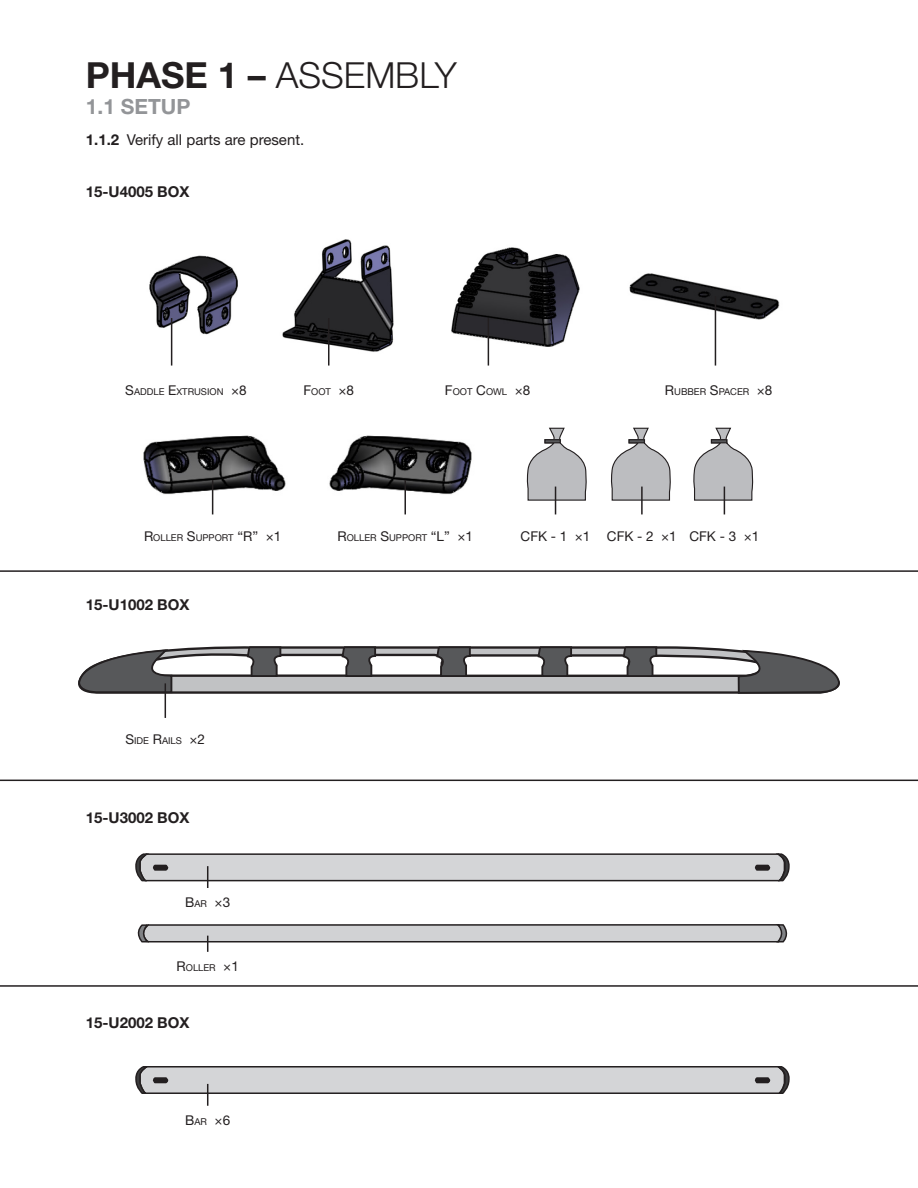
<style>
.page{position:relative;width:918px;height:1188px;background:#fff}
.page>*{position:absolute;margin:0;border:0;box-sizing:border-box;transform-origin:0 0}
.Phase{font:300 36px "Helvetica Neue LT Std";color:#231f20}
.Steps{font:700 21px "Helvetica Neue LT Std";color:#939598}
.t1{font:700 15px "Helvetica Neue LT Std";color:#231f20}
.t2{font:15px "Helvetica Neue LT Std";color:#231f20}
.t3{font:13.5px "Helvetica Neue LT Std";color:#231f20}
.t4{font:9.45px "Helvetica Neue LT Std";color:#231f20}
.s1{font-weight:700}
.s2{font-size:13.5px}
.s3{font-size:9.45px}
</style>
<div class="page">
<svg style="left:78px;top:646px;width:762px;height:61px"></svg>
<hr style="left:0;top:570px;width:918px;height:2px;background:#231f20">
<hr style="left:0;top:780px;width:918px;height:1px;background:#231f20">
<hr style="left:0;top:985px;width:918px;height:2px;background:#231f20">
<hr style="left:165px;top:683px;width:1px;height:35px;background:#231f20">
<img style="left:329px;top:435px;width:143px;height:60px">
<img style="left:143px;top:435px;width:143px;height:69px">
<svg style="left:611px;top:427px;width:60px;height:74px"></svg>
<div style="left:629px;top:439px;width:16px;height:4px;border:1px solid #231f20"></div>
<hr style="left:212px;top:480px;width:1px;height:34px;background:#231f20">
<hr style="left:404px;top:480px;width:2px;height:34px;background:#231f20">
<svg style="left:527px;top:427px;width:60px;height:87px"></svg>
<hr style="left:641px;top:487px;width:2px;height:27px;background:#231f20">
<svg style="left:693px;top:427px;width:60px;height:87px"></svg>
<img style="left:149px;top:255px;width:89px;height:85px">
<img style="left:282px;top:239px;width:112px;height:118px">
<img style="left:451px;top:247px;width:129px;height:107px">
<img style="left:629px;top:273px;width:151px;height:51px">
<hr style="left:171px;top:318px;width:1px;height:48px;background:#231f20">
<hr style="left:328px;top:318px;width:1px;height:48px;background:#231f20">
<hr style="left:488px;top:318px;width:1px;height:48px;background:#231f20">
<hr style="left:715px;top:296px;width:1px;height:70px;background:#231f20">
<svg style="left:135px;top:779px;width:655px;height:109px"></svg>
<svg style="left:134px;top:924px;width:656px;height:182px"></svg>
<p class="Phase" style="left:86px;top:54px;width:372px"><span class="s1">PHASE 1 –</span> ASSEMBLY</p>
<p class="Steps" style="left:86px;top:93px;width:106px">1.1 SETUP</p>
<p class="t2" style="left:86px;top:131px;width:220px"><span class="s1">1.1.2</span> Verify all parts are present.</p>
<p class="t1" style="left:86px;top:182px;width:105px">15-U4005 BOX</p>
<p class="t4" style="left:125px;top:386px;width:123px"><span class="s2">S</span>ADDLE <span class="s2">E</span>XTRUSION <span class="s2">×8</span></p>
<p class="t4" style="left:303px;top:386px;width:52px"><span class="s2">F</span>OOT <span class="s2">×8</span></p>
<p class="t4" style="left:445px;top:386px;width:87px"><span class="s2">F</span>OOT <span class="s2">C</span>OWL <span class="s2">×8</span></p>
<p class="t4" style="left:665px;top:386px;width:109px"><span class="s2">R</span>UBBER <span class="s2">S</span>PACER <span class="s2">×8</span></p>
<p class="t4" style="left:144px;top:532px;width:139px"><span class="s2">R</span>OLLER <span class="s2">S</span>UPPORT <span class="s2">“R” ×1</span></p>
<p class="t4" style="left:337px;top:532px;width:137px"><span class="s2">R</span>OLLER <span class="s2">S</span>UPPORT <span class="s2">“L” ×1</span></p>
<p class="t3" style="left:521px;top:528px;width:71px">CFK - 1 ×1</p>
<p class="t3" style="left:607px;top:528px;width:71px">CFK - 2 ×1</p>
<p class="t3" style="left:689px;top:528px;width:71px">CFK - 3 ×1</p>
<p class="t1" style="left:86px;top:595px;width:105px">15-U1002 BOX</p>
<p class="t4" style="left:125px;top:735px;width:81px"><span class="s2">S</span>IDE <span class="s2">R</span>AILS <span class="s2">×2</span></p>
<p class="t1" style="left:86px;top:808px;width:105px">15-U3002 BOX</p>
<p class="t3" style="left:185px;top:894px;width:46px">B<span class="s3">AR</span> ×3</p>
<p class="t4" style="left:177px;top:962px;width:64px"><span class="s2">R</span>OLLER <span class="s2">×1</span></p>
<p class="t1" style="left:86px;top:1014px;width:105px">15-U2002 BOX</p>
<p class="t3" style="left:185px;top:1112px;width:46px">B<span class="s3">AR</span> ×6</p>
</div>
